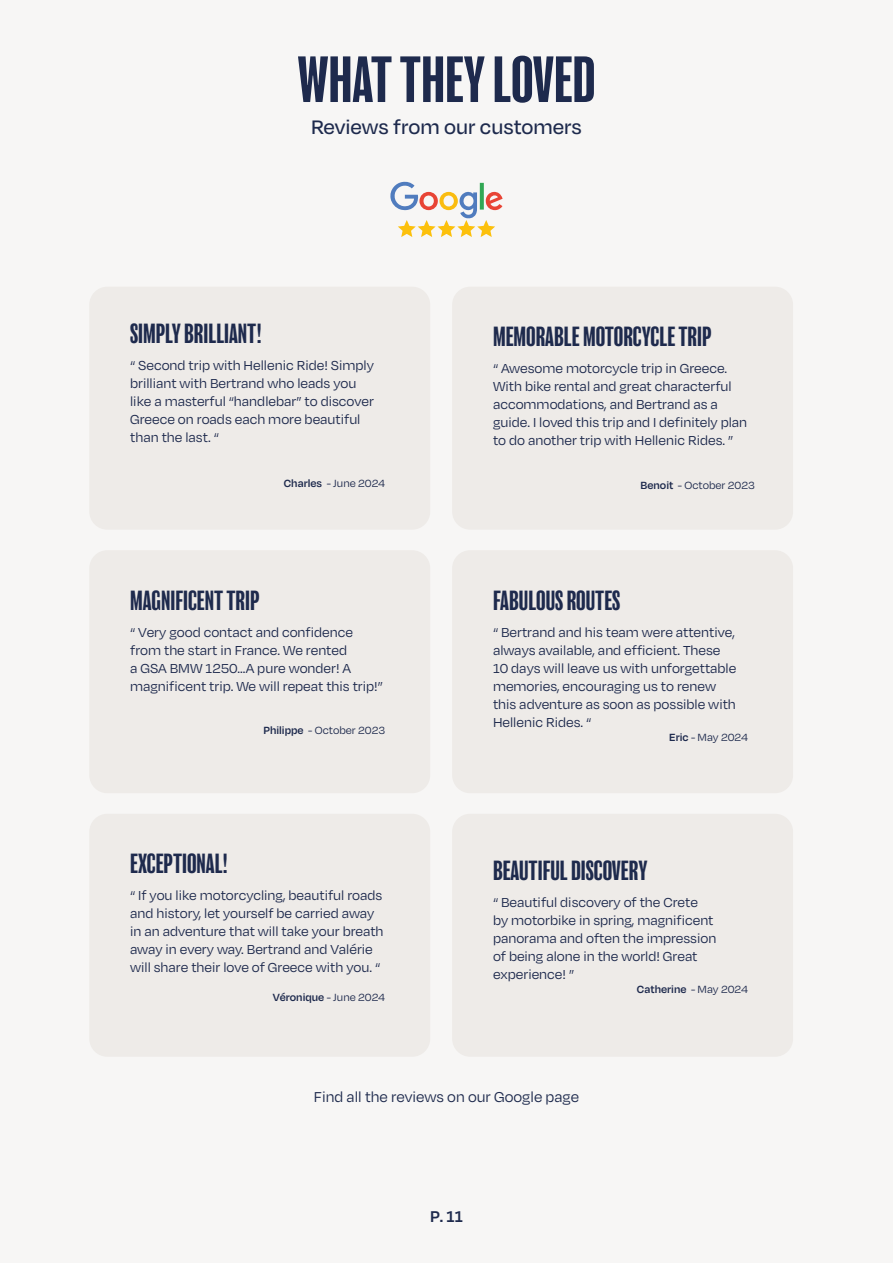
<style>
.page{position:relative;width:893px;height:1263px;background:#f7f6f5}
.page>*{position:absolute;margin:0;border:0;box-sizing:border-box;transform-origin:0 0}
.t1{font:condensed 60px "Balboa";color:#1e2a4d}
.t2{font:condensed 25.5px "Balboa";color:#1e2a4d}
.t3{font:500 22.5px "Degular";color:#1e2a4d}
.t4{font:600 18px "Degular";color:#1e2a4d}
.t5{font:16.5px "Degular";color:#1e2a4d}
.t6{font:15px/18px "Degular";color:#1e2a4d}
.t7{font:12px "Degular";color:#1e2a4d}
.t8{font:600 12px "Degular";color:#1e2a4d}
.s1{font-weight:600}
.s2{font-weight:400}
</style>
<div class="page">
<svg style="left:390px;top:181px;width:113px;height:56px"></svg>
<div style="left:89px;top:287px;width:341px;height:243px;background:#eeebe8;border-radius:18px"></div>
<div style="left:89px;top:550px;width:341px;height:243px;background:#eeebe8;border-radius:18px"></div>
<div style="left:89px;top:814px;width:341px;height:243px;background:#eeebe8;border-radius:18px"></div>
<div style="left:452px;top:287px;width:341px;height:243px;background:#eeebe8;border-radius:18px"></div>
<div style="left:452px;top:550px;width:341px;height:243px;background:#eeebe8;border-radius:18px"></div>
<div style="left:452px;top:814px;width:341px;height:243px;background:#eeebe8;border-radius:18px"></div>
<h1 class="t1" style="left:298px;top:49px;width:299px">WHAT THEY LOVED</h1>
<h3 class="t3" style="left:311px;top:113px;width:272px">Reviews from our customers</h3>
<h2 class="t2" style="left:130px;top:320px;width:133px">SIMPLY BRILLIANT!</h2>
<p class="t6" style="left:130px;top:356px;width:245px">“ Second trip with Hellenic Ride! Simply brilliant with Bertrand who leads you like a masterful “handlebar” to discover Greece on roads each more beautiful than the last. “</p>
<p class="t7" style="left:284px;top:476px;width:103px"><span class="s1">Charles</span> - June 2024</p>
<h2 class="t2" style="left:130px;top:587px;width:131px">MAGNIFICENT TRIP</h2>
<p class="t6" style="left:130px;top:623px;width:254px">“ Very good contact and confidence from the start in France. We rented<br>a GSA BMW 1250...A pure wonder! A magnificent trip. We will repeat this trip!”</p>
<p class="t7" style="left:264px;top:723px;width:123px"><span class="s1">Philippe</span> - October 2023</p>
<h2 class="t2" style="left:130px;top:851px;width:100px">EXCEPTIONAL!</h2>
<p class="t6" style="left:130px;top:886px;width:255px">“ If you like motorcycling, beautiful roads and history, let yourself be carried away in an adventure that will take your breath away in every way. Bertrand and Valérie will share their love of Greece with you. “</p>
<p class="t8" style="left:273px;top:990px;width:114px">Véronique <span class="s2">- June 2024</span></p>
<h2 class="t2" style="left:493px;top:324px;width:220px">MEMORABLE MOTORCYCLE TRIP</h2>
<p class="t6" style="left:493px;top:359px;width:256px">“ Awesome motorcycle trip in Greece.<br>With bike rental and great characterful accommodations, and Bertrand as a guide. I loved this trip and I definitely plan to do another trip with Hellenic Rides. ”</p>
<p class="t7" style="left:641px;top:478px;width:116px"><span class="s1">Benoit</span> - October 2023</p>
<h2 class="t2" style="left:493px;top:587px;width:129px">FABULOUS ROUTES</h2>
<p class="t6" style="left:493px;top:623px;width:245px">“ Bertrand and his team were attentive, always available, and efficient. These 10 days will leave us with unforgettable memories, encouraging us to renew this adventure as soon as possible with Hellenic Rides. “</p>
<p class="t7" style="left:669px;top:730px;width:80px"><span class="s1">Eric</span> - May 2024</p>
<h2 class="t2" style="left:493px;top:857px;width:156px">BEAUTIFUL DISCOVERY</h2>
<p class="t6" style="left:493px;top:892px;width:225px">“ Beautiful discovery of the Crete by motorbike in spring, magnificent panorama and often the impression of being alone in the world! Great experience! ”</p>
<p class="t8" style="left:637px;top:982px;width:112px">Catherine <span class="s2">- May 2024</span></p>
<p class="t5" style="left:314px;top:1087px;width:267px">Find all the reviews on our Google page</p>
<p class="t4" style="left:430px;top:1205px;width:34px">P. 11</p>
</div>
